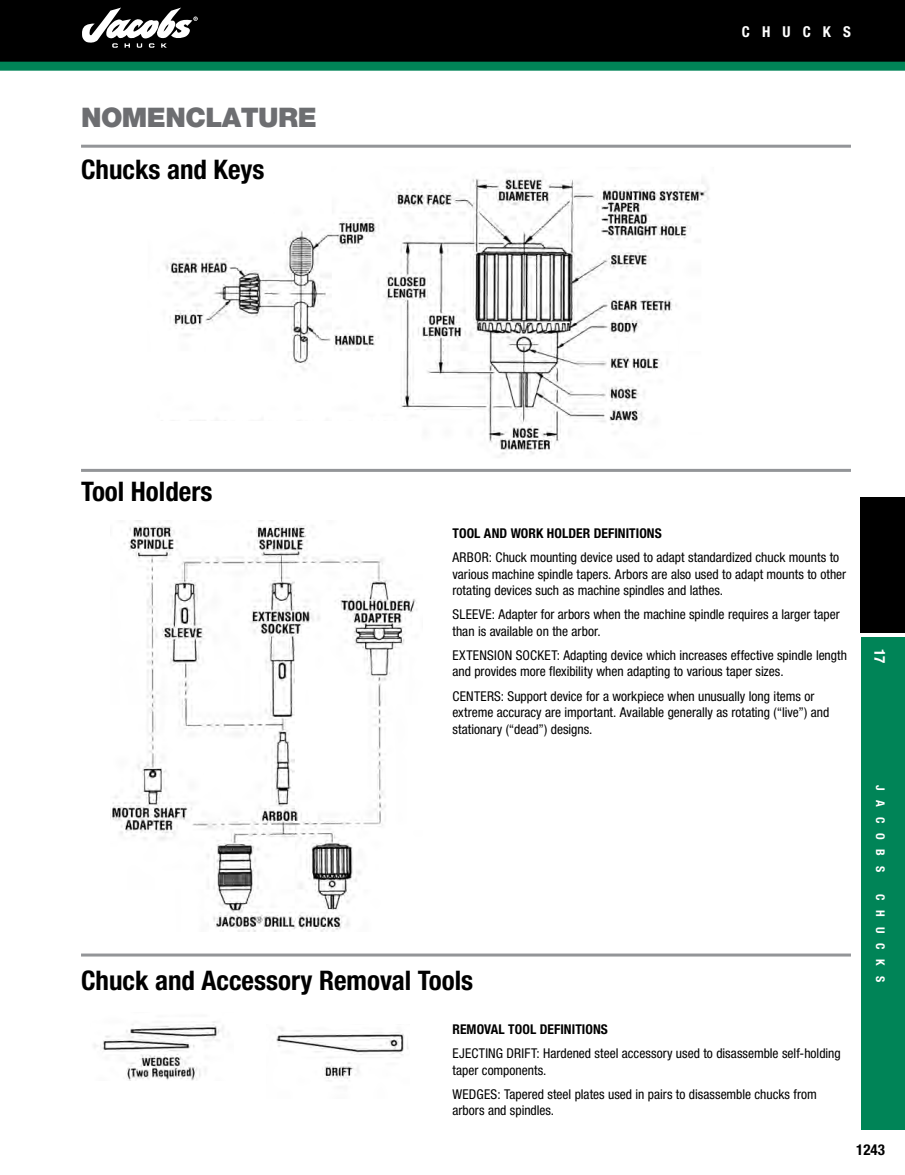
<style>
.page{position:relative;width:905px;height:1175px;background:#fff}
.page>*{position:absolute;margin:0;border:0;box-sizing:border-box;transform-origin:0 0}
.t1{font:700 condensed 27px "Helvetica Neue LT Pro";color:#000}
.t2{font:900 27px "Helvetica Neue LT Pro";letter-spacing:-.02em;color:#6d6e71}
.t3{font:700 condensed 15px "Helvetica Neue LT Pro";letter-spacing:.805em;color:#fff}
.t4{font:700 condensed 15px "Helvetica Neue LT Pro";color:#000}
.t5{font:condensed 13.5px/16.5px "Helvetica Neue LT Pro";color:#000}
.t6{font:700 condensed 13.5px "Helvetica Neue LT Pro";letter-spacing:.005em;color:#000}
.t7{font:700 condensed 12px "Helvetica Neue LT Pro";letter-spacing:.815em;color:#fff}
</style>
<div class="page">
<div style="left:0;top:0;width:904px;height:66px;background:#000"></div>
<div style="left:860px;top:497px;width:44px;height:135px;background:#000"></div>
<div style="left:0;top:62px;width:904px;height:9px;background:#008457"></div>
<svg style="left:82px;top:8px;width:116px;height:40px"></svg>
<div style="left:860px;top:637px;width:44px;height:492px;background:#008457"></div>
<img style="left:165px;top:177px;width:544px;height:278px">
<img style="left:110px;top:521px;width:308px;height:410px">
<img style="left:276px;top:1027px;width:133px;height:54px">
<img style="left:94px;top:1021px;width:129px;height:59px">
<hr style="left:81px;top:145px;width:769px;height:3px;background:#939598">
<hr style="left:81px;top:469px;width:769px;height:3px;background:#939598">
<hr style="left:81px;top:953px;width:769px;height:3px;background:#939598">
<h1 class="t2" style="left:81px;top:101px;width:237px">NOMENCLATURE</h1>
<h1 class="t1" style="left:81px;top:153px;width:185px">Chucks and Keys</h1>
<p class="t3" style="left:741px;top:23px;width:111px">CHUCKS</p>
<h1 class="t1" style="left:81px;top:475px;width:133px">Tool Holders</h1>
<p class="t6" style="left:452px;top:525px;width:211px">TOOL AND WORK HOLDER DEFINITIONS</p>
<p class="t5" style="left:452px;top:549px;width:395px">ARBOR: Chuck mounting device used to adapt standardized chuck mounts to various machine spindle tapers. Arbors are also used to adapt mounts to other rotating devices such as machine spindles and lathes.</p>
<p class="t5" style="left:452px;top:606px;width:389px">SLEEVE: Adapter for arbors when the machine spindle requires a larger taper than is available on the arbor.</p>
<p class="t5" style="left:452px;top:647px;width:396px">EXTENSION SOCKET: Adapting device which increases effective spindle length and provides more flexibility when adapting to various taper sizes.</p>
<p class="t5" style="left:452px;top:687px;width:378px">CENTERS: Support device for a workpiece when unusually long items or extreme accuracy are important. Available generally as rotating (“live”) and stationary (“dead”) designs.</p>
<h1 class="t1" style="left:81px;top:963px;width:393px">Chuck and Accessory Removal Tools</h1>
<p class="t6" style="left:452px;top:1021px;width:157px">REMOVAL TOOL DEFINITIONS</p>
<p class="t5" style="left:452px;top:1045px;width:389px">EJECTING DRIFT: Hardened steel accessory used to disassemble self-holding taper components.</p>
<p class="t5" style="left:452px;top:1085px;width:366px">WEDGES: Tapered steel plates used in pairs to disassemble chucks from arbors and spindles.</p>
<p class="t3" style="left:888px;top:649px;width:16px;rotate:90deg">17</p>
<p class="t7" style="left:887px;top:785px;width:89px;rotate:90deg">JACOBS</p>
<p class="t7" style="left:887px;top:894px;width:89px;rotate:90deg">CHUCKS</p>
<p class="t4" style="left:856px;top:1140px;width:30px">1243</p>
</div>
